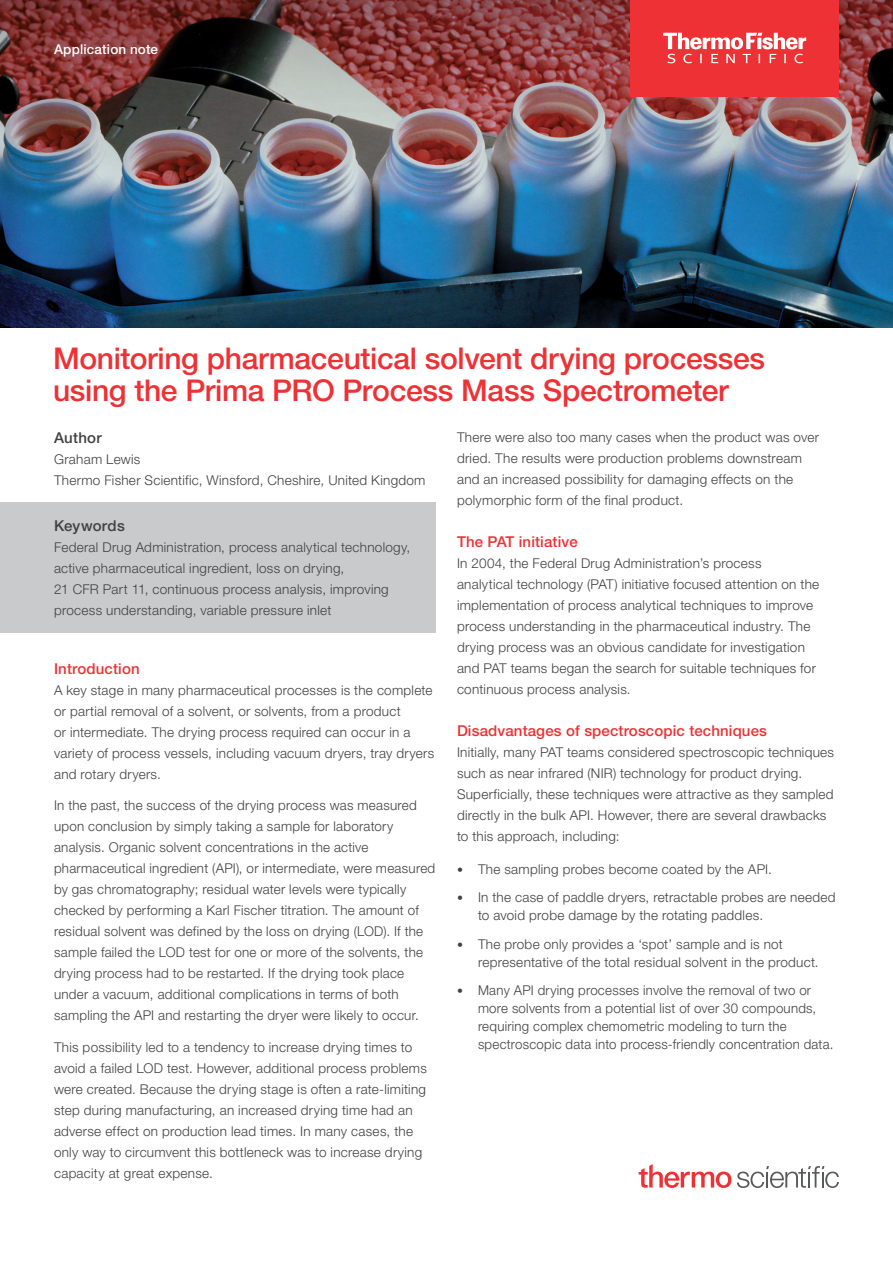
<style>
.page{position:relative;width:893px;height:1263px;background:#fff}
.page>*{position:absolute;margin:0;border:0;box-sizing:border-box;transform-origin:0 0}
.t1{font:500 30px/31.5px "Helvetica Neue LTW1 G";letter-spacing:-.01em;color:#ee3134}
.t2{font:500 15px "Helvetica Neue LTW1 G";letter-spacing:.01em;color:#ee3134}
.t3{font:500 15px "Helvetica Neue LTW1 G";letter-spacing:.02em;color:#414042}
.t4{font:300 13.5px/21px "Helvetica Neue LTW1 G";letter-spacing:.02em;color:#414042}
.t5{font:500 13.5px "Helvetica Neue LTW1 G";letter-spacing:.01em;color:#fff}
.s1{font-size:12px}
</style>
<div class="page">
<img style="left:0;top:264px;width:893px;height:63px">
<img style="left:0;top:0;width:893px;height:264px">
<div style="left:0;top:502px;width:436px;height:131px;background:#c9cacc"></div>
<svg style="left:737px;top:1166px;width:102px;height:22px"></svg>
<svg style="left:639px;top:1164px;width:92px;height:24px"></svg>
<div style="left:630px;top:0;width:209px;height:96px;background:#ee3134"></div>
<svg style="left:663px;top:33px;width:143px;height:30px"></svg>
<p class="t5" style="left:54px;top:41px;width:106px">Application note</p>
<h1 class="t1" style="left:53px;top:343px;width:713px">Monitoring pharmaceutical solvent drying processes using the Prima PRO Process Mass Spectrometer</h1>
<p class="t3" style="left:54px;top:428px;width:49px">Author</p>
<p class="t4" style="left:54px;top:448px;width:373px">Graham Lewis<br>Thermo Fisher Scientific, Winsford, Cheshire, United Kingdom</p>
<p class="t3" style="left:54px;top:517px;width:72px">Keywords</p>
<p class="t4" style="left:54px;top:537px;width:358px">Federal Drug Administration, process analytical technology, active pharmaceutical ingredient, loss on drying,<br>21 CFR Part 11, continuous process analysis, improving process understanding, variable pressure inlet</p>
<p class="t2" style="left:54px;top:659px;width:87px">Introduction</p>
<p class="t4" style="left:54px;top:679px;width:382px">A key stage in many pharmaceutical processes is the complete or partial removal of a solvent, or solvents, from a product<br>or intermediate. The drying process required can occur in a variety of process vessels, including vacuum dryers, tray dryers and rotary dryers.</p>
<p class="t4" style="left:54px;top:795px;width:383px">In the past, the success of the drying process was measured upon conclusion by simply taking a sample for laboratory analysis. Organic solvent concentrations in the active pharmaceutical ingredient (API), or intermediate, were measured by gas chromatography; residual water levels were typically checked by performing a Karl Fischer titration. The amount of residual solvent was defined by the loss on drying (LOD). If the sample failed the LOD test for one or more of the solvents, the drying process had to be restarted. If the drying took place under a vacuum, additional complications in terms of both sampling the API and restarting the dryer were likely to occur.</p>
<p class="t4" style="left:54px;top:1036px;width:374px">This possibility led to a tendency to increase drying times to avoid a failed LOD test. However, additional process problems were created. Because the drying stage is often a rate-limiting step during manufacturing, an increased drying time had an adverse effect on production lead times. In many cases, the only way to circumvent this bottleneck was to increase drying capacity at great expense.</p>
<p class="t4" style="left:457px;top:426px;width:364px">There were also too many cases when the product was over dried. The results were production problems downstream and an increased possibility for damaging effects on the polymorphic form of the final product.</p>
<p class="t2" style="left:457px;top:532px;width:122px">The PAT initiative</p>
<p class="t4" style="left:457px;top:552px;width:364px">In 2004, the Federal Drug Administration’s process analytical technology (PAT) initiative focused attention on the implementation of process analytical techniques to improve process understanding in the pharmaceutical industry. The drying process was an obvious candidate for investigation and PAT teams began the search for suitable techniques for continuous process analysis.</p>
<p class="t2" style="left:457px;top:721px;width:311px">Disadvantages of spectroscopic techniques</p>
<p class="t4" style="left:457px;top:741px;width:379px">Initially, many PAT teams considered spectroscopic techniques such as near infrared (NIR) technology for product drying.<br>Superficially, these techniques were attractive as they sampled directly in the bulk API. However, there are several drawbacks to this approach, including:</p>
<p class="t4" style="left:457px;top:858px;width:317px"><span class="s1">•</span> The sampling probes become coated by the API.</p>
<p class="t4" style="left:478px;top:888px;width:359px;line-height:18px;text-indent:-21px"><span class="s1">•</span> In the case of paddle dryers, retractable probes are needed to avoid probe damage by the rotating paddles.</p>
<p class="t4" style="left:478px;top:935px;width:342px;line-height:18px;text-indent:-21px"><span class="s1">•</span> The probe only provides a ‘spot’ sample and is not representative of the total residual solvent in the product.</p>
<p class="t4" style="left:478px;top:981px;width:357px;line-height:18px;text-indent:-21px"><span class="s1">•</span> Many API drying processes involve the removal of two or more solvents from a potential list of over 30 compounds, requiring complex chemometric modeling to turn the spectroscopic data into process-friendly concentration data.</p>
</div>
